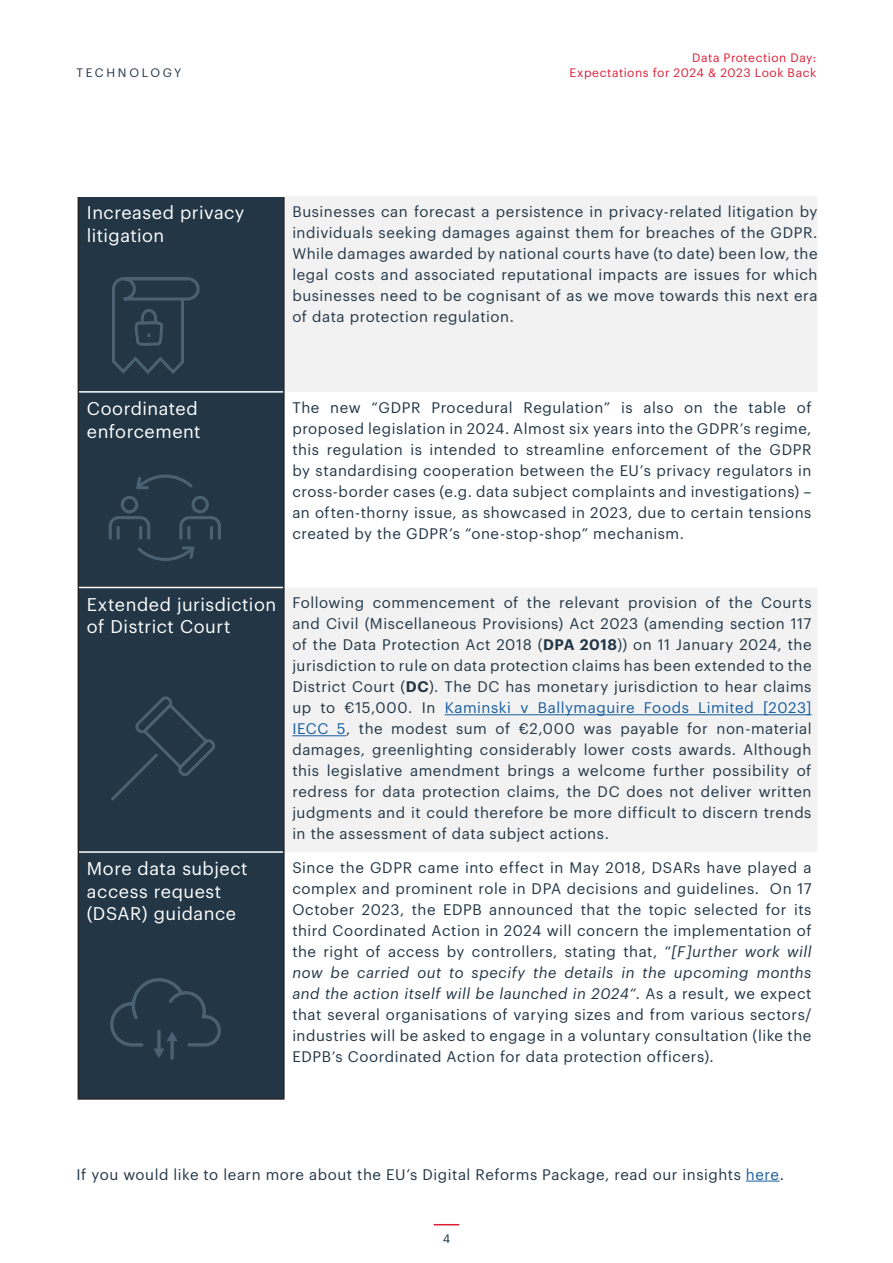
<style>
.page{position:relative;width:893px;height:1263px;background:#fff}
.page>*{position:absolute;margin:0;border:0;box-sizing:border-box;transform-origin:0 0}
.part_1{font:18px/22.5px "Graphik";letter-spacing:.03em;color:#fff}
.body_copy{font:15px/21px "Graphik";letter-spacing:.04em;color:#223646;text-align:justify}
.t1{font:12px "Graphik";letter-spacing:.045em;color:#dd1d35}
.t2{font:12px "Graphik";letter-spacing:.225em;color:#223646}
.t3{font:12px "Graphik";color:#193444}
.s1{font-weight:600}
.s2{color:#175d9e}
.s3{font-style:italic}
</style>
<div class="page">
<svg style="left:434px;top:1224px;width:25px;height:1px"></svg>
<div style="left:79px;top:197px;width:204px;height:901px;background:#223646"></div>
<svg style="left:285px;top:197px;width:532px;height:655px;fill:#f2f2f2"></svg>
<hr style="left:78px;top:197px;width:1px;height:195px;background:#231f20">
<hr style="left:78px;top:392px;width:1px;height:195px;background:#231f20">
<hr style="left:283px;top:392px;width:2px;height:195px;background:#231f20">
<hr style="left:78px;top:587px;width:1px;height:265px;background:#231f20">
<hr style="left:78px;top:852px;width:1px;height:246px;background:#231f20">
<hr style="left:283px;top:852px;width:2px;height:246px;background:#231f20">
<hr style="left:78px;top:1098px;width:207px;height:1px;background:#231f20">
<hr style="left:79px;top:391px;width:204px;height:2px;background:#fff">
<hr style="left:79px;top:587px;width:204px;height:1px;background:#fff">
<hr style="left:79px;top:851px;width:204px;height:2px;background:#fff">
<hr style="left:283px;top:197px;width:2px;height:195px;background:#231f20">
<hr style="left:283px;top:587px;width:2px;height:265px;background:#231f20">
<hr style="left:445px;top:714px;width:366px;height:1px;background:#175d9e">
<hr style="left:292px;top:735px;width:54px;height:1px;background:#175d9e">
<hr style="left:746px;top:1181px;width:34px;height:1px;background:#175d9e">
<svg style="left:110px;top:978px;width:111px;height:82px;background:#263b4b"></svg>
<svg style="left:110px;top:695px;width:107px;height:107px;background:#253a4a"></svg>
<svg style="left:109px;top:496px;width:41px;height:44px;background:#2a3f4f"></svg>
<hr style="left:117px;top:526px;width:3px;height:14px;background:#fff;border-radius:2px">
<hr style="left:139px;top:526px;width:3px;height:14px;background:#fff;border-radius:2px">
<svg style="left:179px;top:496px;width:42px;height:44px;background:#2a3f4f"></svg>
<hr style="left:187px;top:526px;width:3px;height:14px;background:#fff;border-radius:2px">
<hr style="left:210px;top:526px;width:3px;height:14px;background:#fff;border-radius:2px">
<svg style="left:136px;top:475px;width:57px;height:14px"></svg>
<svg style="left:138px;top:546px;width:57px;height:15px"></svg>
<svg style="left:110px;top:276px;width:91px;height:100px;background:#293d4e"></svg>
<p class="t1" style="left:692px;top:49px;width:126px">Data Protection Day:</p>
<p class="t2" style="left:77px;top:63px;width:106px">TECHNOLOGY</p>
<p class="t1" style="left:570px;top:63px;width:248px">Expectations for 2024 &amp; 2023 Look Back</p>
<p class="part_1" style="left:87px;top:200px;width:159px">Increased privacy litigation</p>
<p class="body_copy" style="left:292px;top:200px;width:527px">Businesses can forecast a persistence in privacy-related litigation by individuals seeking damages against them for breaches of the GDPR.<br>While damages awarded by national courts have (to date) been low, the legal costs and associated reputational impacts are issues for which businesses need to be cognisant of as we move towards this next era of data protection regulation.</p>
<p class="part_1" style="left:87px;top:396px;width:115px">Coordinated enforcement</p>
<p class="body_copy" style="left:292px;top:395px;width:521px">The new “GDPR Procedural Regulation” is also on the table of proposed legislation in 2024. Almost six years into the GDPR’s regime, this regulation is intended to streamline enforcement of the GDPR by standardising cooperation between the EU’s privacy regulators in cross-border cases (e.g. data subject complaints and investigations) – an often-thorny issue, as showcased in 2023, due to certain tensions created by the GDPR’s “one-stop-shop” mechanism.</p>
<p class="part_1" style="left:87px;top:591px;width:191px">Extended jurisdiction of District Court</p>
<p class="body_copy" style="left:292px;top:591px;width:521px">Following commencement of the relevant provision of the Courts and Civil (Miscellaneous Provisions) Act 2023 (amending section 117 of the Data Protection Act 2018 (<span class="s1">DPA 2018</span>)) on 11 January 2024, the jurisdiction to rule on data protection claims has been extended to the District Court (<span class="s1">DC</span>). The DC has monetary jurisdiction to hear claims up to €15,000. In <span class="s2">Kaminski v Ballymaguire Foods Limited [2023] IECC 5</span>, the modest sum of €2,000 was payable for non-material damages, greenlighting considerably lower costs awards. Although this legislative amendment brings a welcome further possibility of redress for data protection claims, the DC does not deliver written judgments and it could therefore be more difficult to discern trends in the assessment of data subject actions.</p>
<p class="part_1" style="left:87px;top:856px;width:162px">More data subject access request (DSAR) guidance</p>
<p class="body_copy" style="left:292px;top:856px;width:521px">Since the GDPR came into effect in May 2018, DSARs have played a complex and prominent role in DPA decisions and guidelines. On 17<br>October 2023, the EDPB announced that the topic selected for its third Coordinated Action in 2024 will concern the implementation of the right of access by controllers, stating that, “<span class="s3">[F]urther work will now be carried out to specify the details in the upcoming months and the action itself will be launched in 2024“</span>. As a result, we expect that several organisations of varying sizes and from various sectors/ industries will be asked to engage in a voluntary consultation (like the EDPB’s Coordinated Action for data protection officers).</p>
<p class="body_copy" style="left:77px;top:1162px;width:709px">If you would like to learn more about the EU’s Digital Reforms Package, read our insights <span class="s2">here</span>.</p>
<p class="t3" style="left:443px;top:1230px;width:9px">4</p>
</div>
